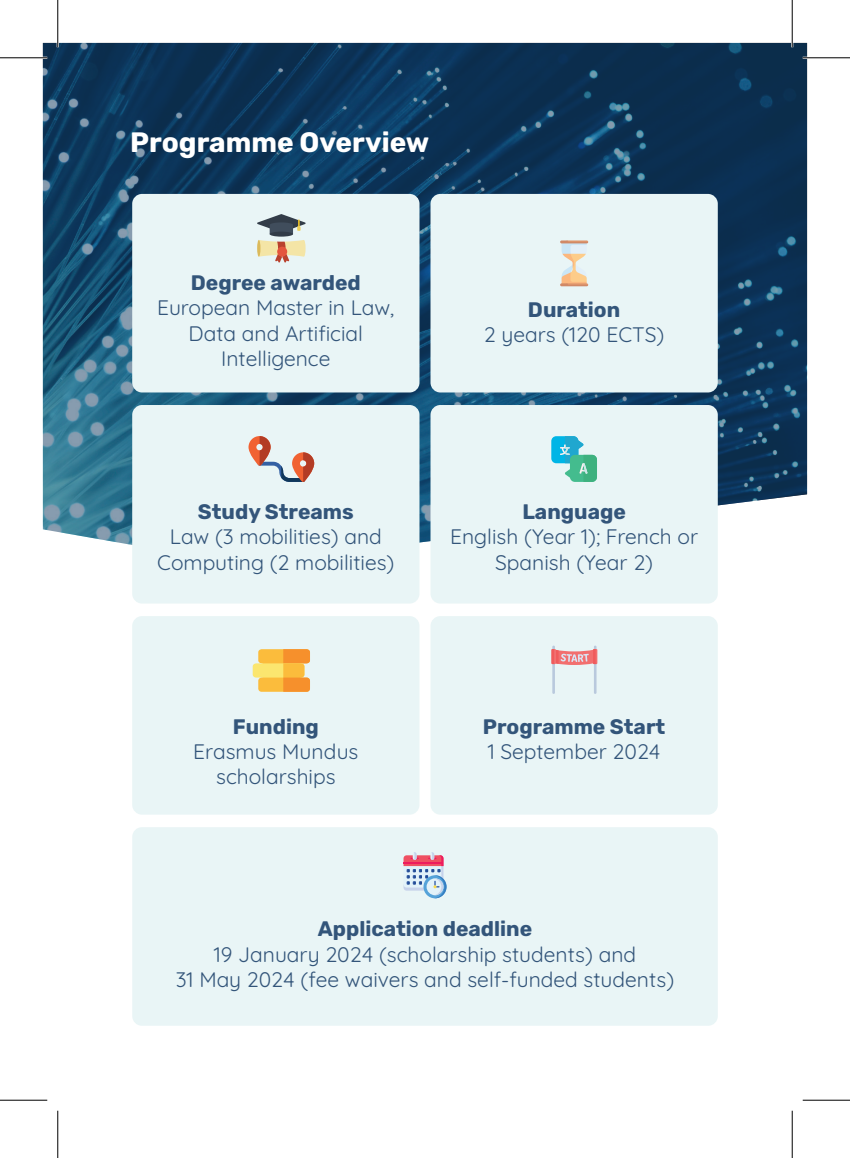
<style>
.page{position:relative;width:850px;height:1158px;background:#fff}
.page>*{position:absolute;margin:0;border:0;box-sizing:border-box;transform-origin:0 0}
.t1{font:700 28px "Rubik";color:#fff}
.t2{font:21px/25.2px "Quicksand";color:#33557a;text-align:center}
.t3{font:700 21px "Rubik";color:#33557a}
</style>
<div class="page">
<svg style="left:43px;top:43px;width:764px;height:521px"></svg>
<div style="left:132px;top:405px;width:287px;height:198px;background:#e9f5f6;border-radius:10px"></div>
<div style="left:430px;top:405px;width:288px;height:198px;background:#e9f5f6;border-radius:10px"></div>
<div style="left:132px;top:194px;width:287px;height:198px;background:#e9f5f6;border-radius:10px"></div>
<div style="left:430px;top:194px;width:288px;height:198px;background:#e9f5f6;border-radius:10px"></div>
<div style="left:132px;top:616px;width:287px;height:198px;background:#e9f5f6;border-radius:10px"></div>
<div style="left:430px;top:616px;width:288px;height:198px;background:#e9f5f6;border-radius:10px"></div>
<div style="left:132px;top:827px;width:586px;height:198px;background:#e9f5f6;border-radius:10px"></div>
<svg style="left:257px;top:214px;width:48px;height:20px"></svg>
<div style="left:270px;top:231px;width:23px;height:5px;background:#323c48;border-radius:50%"></div>
<svg style="left:257px;top:240px;width:48px;height:22px"></svg>
<svg style="left:560px;top:240px;width:28px;height:46px"></svg>
<svg style="left:551px;top:436px;width:46px;height:46px"></svg>
<svg style="left:253px;top:649px;width:57px;height:42px"></svg>
<hr style="left:593px;top:649px;width:4px;height:15px;background:#f26f6f">
<svg style="left:551px;top:645px;width:45px;height:48px"></svg>
<svg style="left:403px;top:852px;width:43px;height:46px"></svg>
<svg style="left:248px;top:436px;width:66px;height:46px"></svg>
<hr style="left:0;top:57px;width:47px;height:2px;background:#fff">
<hr style="left:802px;top:57px;width:48px;height:2px;background:#fff">
<hr style="left:57px;top:0;width:2px;height:47px;background:#fff">
<hr style="left:791px;top:0;width:2px;height:47px;background:#fff">
<hr style="left:0;top:57px;width:47px;height:1px;background:#000">
<hr style="left:802px;top:57px;width:48px;height:1px;background:#000">
<hr style="left:0;top:1099px;width:47px;height:1px;background:#000">
<hr style="left:802px;top:1099px;width:48px;height:1px;background:#000">
<hr style="left:57px;top:0;width:1px;height:47px;background:#000">
<hr style="left:57px;top:1110px;width:1px;height:47px;background:#000">
<hr style="left:792px;top:0;width:1px;height:47px;background:#000">
<hr style="left:792px;top:1110px;width:1px;height:47px;background:#000">
<h1 class="t1" style="left:130px;top:126px;width:300px">Programme Overview</h1>
<p class="t3" style="left:191px;top:270px;width:171px">Degree awarded</p>
<p class="t2" style="left:157px;top:293px;width:238px">European Master in Law,<br>Data and Artificial<br>Intelligence</p>
<p class="t3" style="left:528px;top:297px;width:94px">Duration</p>
<p class="t2" style="left:484px;top:319px;width:182px">2 years (120 ECTS)</p>
<p class="t3" style="left:198px;top:499px;width:157px">Study Streams</p>
<p class="t2" style="left:157px;top:522px;width:239px">Law (3 mobilities) and<br>Computing (2 mobilities)</p>
<p class="t3" style="left:522px;top:499px;width:105px">Language</p>
<p class="t2" style="left:450px;top:522px;width:249px">English (Year 1); French or<br>Spanish (Year 2)</p>
<p class="t3" style="left:233px;top:714px;width:87px">Funding</p>
<p class="t2" style="left:193px;top:736px;width:167px">Erasmus Mundus scholarships</p>
<p class="t3" style="left:483px;top:714px;width:184px">Programme Start</p>
<p class="t2" style="left:488px;top:736px;width:174px">1 September 2024</p>
<p class="t3" style="left:318px;top:916px;width:216px">Application deadline</p>
<p class="t2" style="left:176px;top:939px;width:500px">19 January 2024 (scholarship students) and<br>31 May 2024 (fee waivers and self-funded students)</p>
</div>
